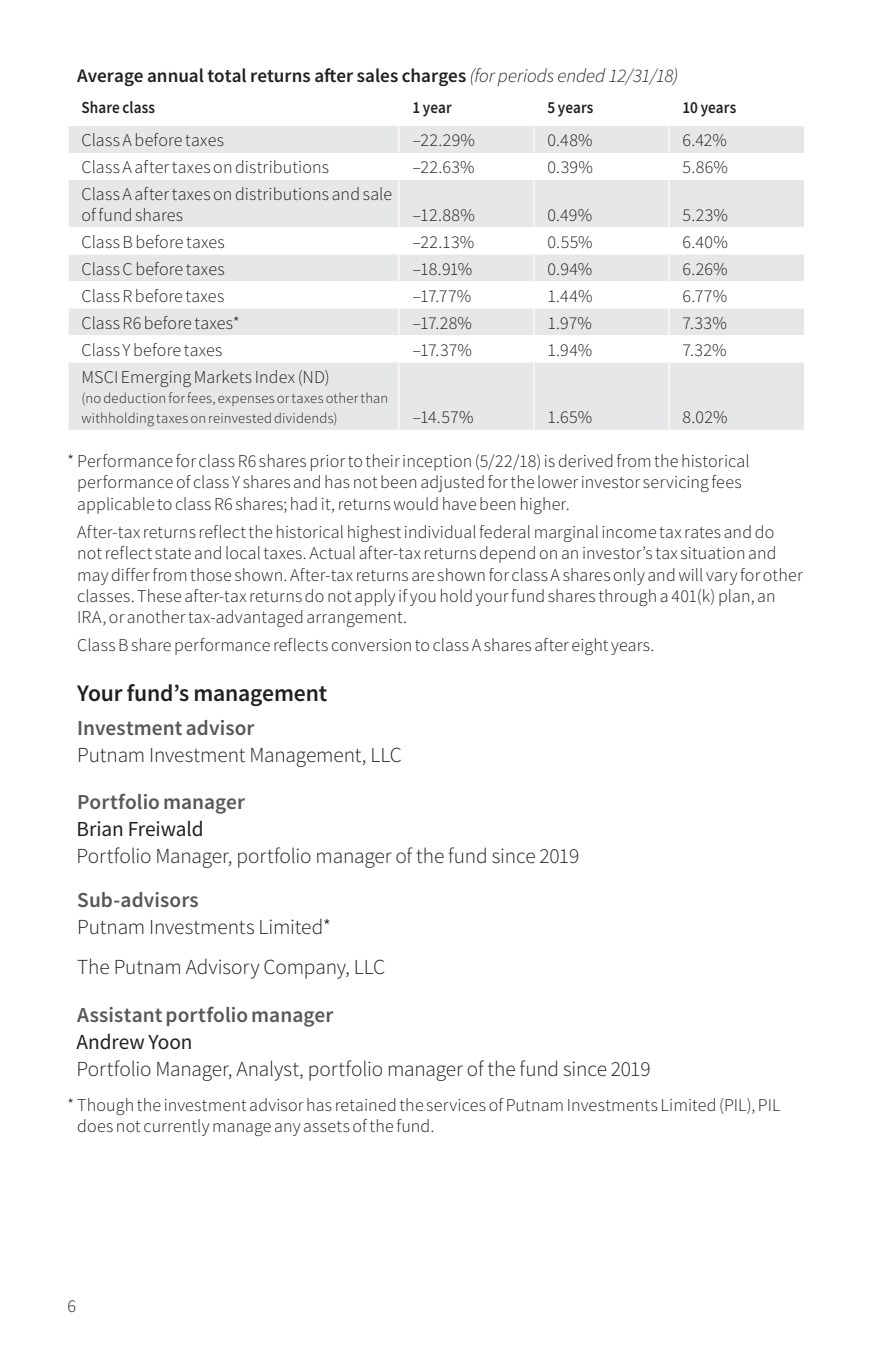
<style>
.page{position:relative;width:871px;height:1357px;background:#fff}
.page>*{position:absolute;margin:0;border:0;box-sizing:border-box;transform-origin:0 0}
.SubHead_1{font:600 23.62px "Source Sans Pro";letter-spacing:-.01em;color:#231f20}
.PortMgr{font:300 21.38px/27px "Source Sans Pro";letter-spacing:-.01em;color:#231f20}
.Text{font:300 21.38px "Source Sans Pro";letter-spacing:-.005em;color:#231f20}
.SubHead_2{font:600 21.38px "Source Sans Pro";letter-spacing:.005em;color:#57585a}
.SubHead_3{font:600 19.12px "Source Sans Pro";color:#231f20}
.Foot_no_symbol{font:300 18px/21.4px "Source Sans Pro";letter-spacing:.01em;color:#231f20}
.Table_Left{font:300 18px/20.2px "Source Sans Pro";letter-spacing:.01em;color:#231f20}
.Foot_symbol2{font:300 18px/21.4px "Source Sans Pro";letter-spacing:.005em;color:#231f20}
.Table_ColHd_Left{font:600 16.88px "Source Sans Pro";letter-spacing:.005em;color:#231f20;scale:.9 1}
.Table_Left-2{font:300 14.62px/20.2px "Source Sans Pro";letter-spacing:.015em;color:#231f20}
.s1{font-weight:300;font-style:italic}
.s2{font-weight:400}
</style>
<div class="page">
<div style="left:69px;top:126px;width:735px;height:304px;background:#e6e7e9"></div>
<svg style="left:69px;top:153px;width:735px;height:209px"></svg>
<svg style="left:398px;top:126px;width:1px;height:54px"></svg>
<svg style="left:533px;top:126px;width:1px;height:54px"></svg>
<svg style="left:668px;top:126px;width:1px;height:54px"></svg>
<hr style="left:398px;top:180px;width:1px;height:47px;background:#fff">
<hr style="left:533px;top:180px;width:1px;height:47px;background:#fff">
<hr style="left:668px;top:180px;width:1px;height:47px;background:#fff">
<svg style="left:398px;top:227px;width:1px;height:135px"></svg>
<svg style="left:533px;top:227px;width:1px;height:135px"></svg>
<svg style="left:668px;top:227px;width:1px;height:135px"></svg>
<hr style="left:398px;top:362px;width:1px;height:68px;background:#fff">
<hr style="left:533px;top:362px;width:1px;height:68px;background:#fff">
<hr style="left:668px;top:362px;width:1px;height:68px;background:#fff">
<p class="SubHead_3" style="left:77px;top:63px;width:602px">Average annual total returns after sales charges <span class="s1">(for periods ended 12/31/18)</span></p>
<p class="Table_ColHd_Left" style="left:82px;top:96px;width:83px">Share class</p>
<p class="Table_ColHd_Left" style="left:412px;top:96px;width:45px">1 year</p>
<p class="Table_ColHd_Left" style="left:547px;top:96px;width:53px">5 years</p>
<p class="Table_ColHd_Left" style="left:682px;top:96px;width:61px">10 years</p>
<p class="Table_Left" style="left:82px;top:130px;width:144px">Class A before taxes</p>
<p class="Table_Left" style="left:412px;top:130px;width:64px">–22.29%</p>
<p class="Table_Left" style="left:547px;top:130px;width:47px">0.48%</p>
<p class="Table_Left" style="left:682px;top:130px;width:46px">6.42%</p>
<p class="Table_Left" style="left:82px;top:157px;width:249px">Class A after taxes on distributions</p>
<p class="Table_Left" style="left:412px;top:157px;width:64px">–22.63%</p>
<p class="Table_Left" style="left:547px;top:157px;width:47px">0.39%</p>
<p class="Table_Left" style="left:682px;top:157px;width:47px">5.86%</p>
<p class="Table_Left" style="left:82px;top:184px;width:312px">Class A after taxes on distributions and sale of fund shares</p>
<p class="Table_Left" style="left:412px;top:204px;width:64px">–12.88%</p>
<p class="Table_Left" style="left:547px;top:204px;width:46px">0.49%</p>
<p class="Table_Left" style="left:682px;top:204px;width:47px">5.23%</p>
<p class="Table_Left" style="left:82px;top:231px;width:145px">Class B before taxes</p>
<p class="Table_Left" style="left:412px;top:231px;width:63px">–22.13%</p>
<p class="Table_Left" style="left:547px;top:231px;width:47px">0.55%</p>
<p class="Table_Left" style="left:682px;top:231px;width:47px">6.40%</p>
<p class="Table_Left" style="left:82px;top:258px;width:145px">Class C before taxes</p>
<p class="Table_Left" style="left:412px;top:258px;width:61px">–18.91%</p>
<p class="Table_Left" style="left:547px;top:258px;width:47px">0.94%</p>
<p class="Table_Left" style="left:682px;top:258px;width:47px">6.26%</p>
<p class="Table_Left" style="left:82px;top:285px;width:144px">Class R before taxes</p>
<p class="Table_Left" style="left:412px;top:285px;width:60px">–17.77%</p>
<p class="Table_Left" style="left:547px;top:285px;width:47px">1.44%</p>
<p class="Table_Left" style="left:682px;top:285px;width:46px">6.77%</p>
<p class="Table_Left" style="left:82px;top:312px;width:160px">Class R6 before taxes*</p>
<p class="Table_Left" style="left:412px;top:312px;width:61px">–17.28%</p>
<p class="Table_Left" style="left:547px;top:312px;width:46px">1.97%</p>
<p class="Table_Left" style="left:682px;top:312px;width:46px">7.33%</p>
<p class="Table_Left" style="left:82px;top:339px;width:142px">Class Y before taxes</p>
<p class="Table_Left" style="left:412px;top:339px;width:61px">–17.37%</p>
<p class="Table_Left" style="left:547px;top:339px;width:46px">1.94%</p>
<p class="Table_Left" style="left:682px;top:339px;width:46px">7.32%</p>
<p class="Table_Left" style="left:82px;top:366px;width:250px">MSCI Emerging Markets Index (ND)</p>
<p class="Table_Left-2" style="left:82px;top:388px;width:308px">(no deduction for fees, expenses or taxes other than withholding taxes on reinvested dividends)</p>
<p class="Table_Left" style="left:412px;top:407px;width:63px">–14.57%</p>
<p class="Table_Left" style="left:547px;top:407px;width:46px">1.65%</p>
<p class="Table_Left" style="left:682px;top:407px;width:47px">8.02%</p>
<p class="Foot_symbol2" style="left:77px;top:450px;width:674px;text-indent:-10px">* Performance for class R6 shares prior to their inception (5/22/18) is derived from the historical performance of class Y shares and has not been adjusted for the lower investor servicing fees applicable to class R6 shares; had it, returns would have been higher.</p>
<p class="Foot_no_symbol" style="left:77px;top:521px;width:727px">After-tax returns reflect the historical highest individual federal marginal income tax rates and do not reflect state and local taxes. Actual after-tax returns depend on an investor’s tax situation and may differ from those shown. After-tax returns are shown for class A shares only and will vary for other classes. These after-tax returns do not apply if you hold your fund shares through a 401(k) plan, an IRA, or another tax-advantaged arrangement.</p>
<p class="Foot_no_symbol" style="left:77px;top:635px;width:579px">Class B share performance reflects conversion to class A shares after eight years.</p>
<p class="SubHead_1" style="left:77px;top:678px;width:251px">Your fund’s management</p>
<p class="SubHead_2" style="left:77px;top:713px;width:179px">Investment advisor</p>
<p class="Text" style="left:77px;top:741px;width:326px">Putnam Investment Management, LLC</p>
<p class="SubHead_2" style="left:77px;top:788px;width:169px">Portfolio manager</p>
<p class="PortMgr" style="left:76px;top:815px;width:504px"><span class="s2">Brian Freiwald<br></span>Portfolio Manager, portfolio manager of the fund since 2019</p>
<p class="SubHead_2" style="left:77px;top:886px;width:123px">Sub-advisors</p>
<p class="Text" style="left:77px;top:914px;width:256px">Putnam Investments Limited*</p>
<p class="Text" style="left:77px;top:954px;width:309px">The Putnam Advisory Company, LLC</p>
<p class="SubHead_2" style="left:77px;top:1000px;width:258px">Assistant portfolio manager</p>
<p class="PortMgr" style="left:76px;top:1028px;width:576px"><span class="s2">Andrew Yoon<br></span>Portfolio Manager, Analyst, portfolio manager of the fund since 2019</p>
<p class="Foot_symbol2" style="left:77px;top:1094px;width:705px;text-indent:-10px">* Though the investment advisor has retained the services of Putnam Investments Limited (PIL), PIL does not currently manage any assets of the fund.</p>
<p class="Foot_no_symbol" style="left:68px;top:1295px;width:10px">6</p>
</div>
